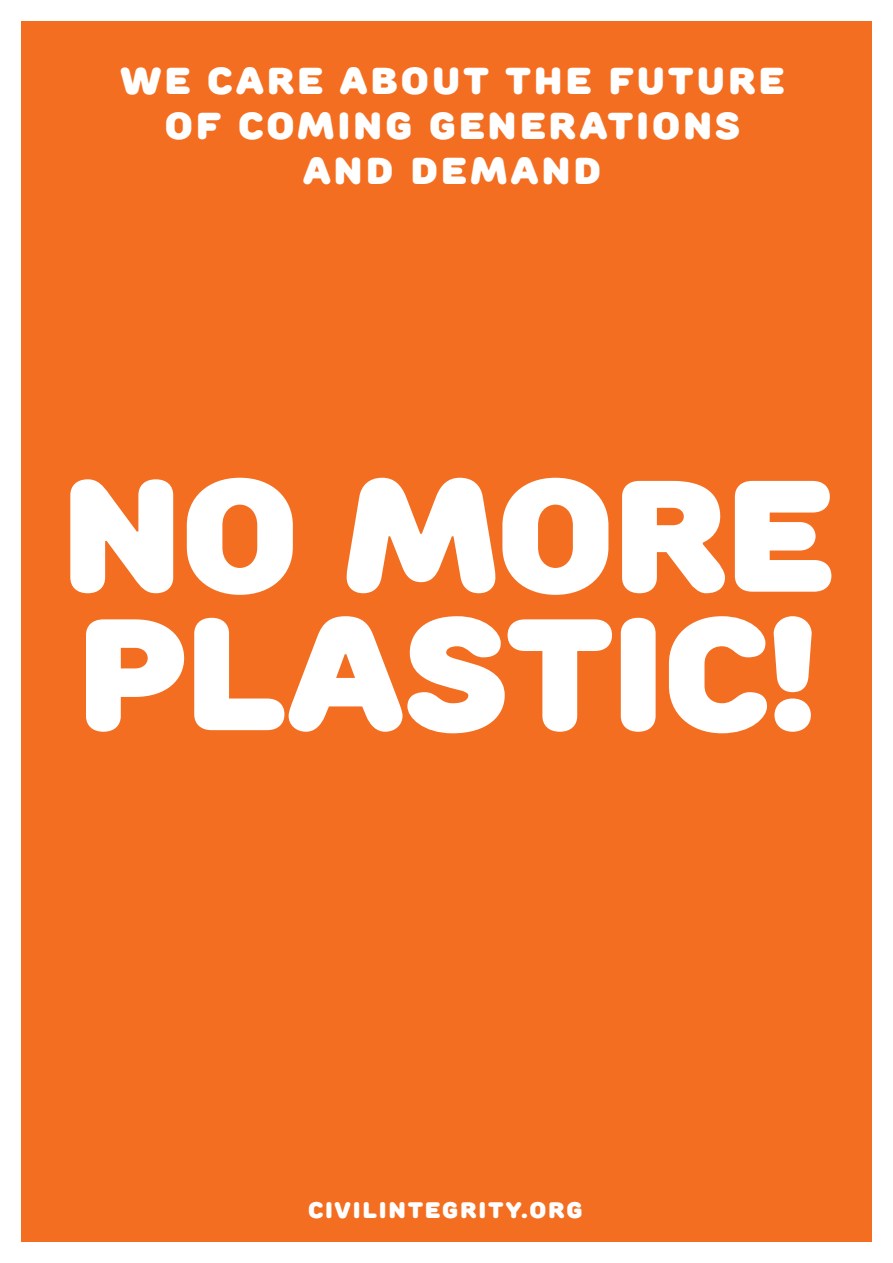
<style>
.page{position:relative;width:893px;height:1263px;background:#fff}
.page>*{position:absolute;margin:0;border:0;box-sizing:border-box;transform-origin:0 0}
.t1{font:900 158.25px/138.4px "Rounds";letter-spacing:-.015em;color:#fff}
.t2{font:900 37.5px/45px "Rounds";letter-spacing:.08em;color:#fff;text-align:center}
.t3{font:900 22.5px "Rounds";letter-spacing:.085em;color:#fff}
</style>
<div class="page">
<div style="left:21px;top:21px;width:851px;height:1221px;background:#f36e21"></div>
<p class="t2" style="left:120px;top:56px;width:665px">WE CARE ABOUT THE FUTURE<br>OF COMING GENERATIONS<br>AND DEMAND</p>
<h1 class="t1" style="left:60px;top:459px;width:774px">NO MORE<br>PLASTIC!</h1>
<p class="t3" style="left:308px;top:1195px;width:276px">CIVILINTEGRITY.ORG</p>
</div>
